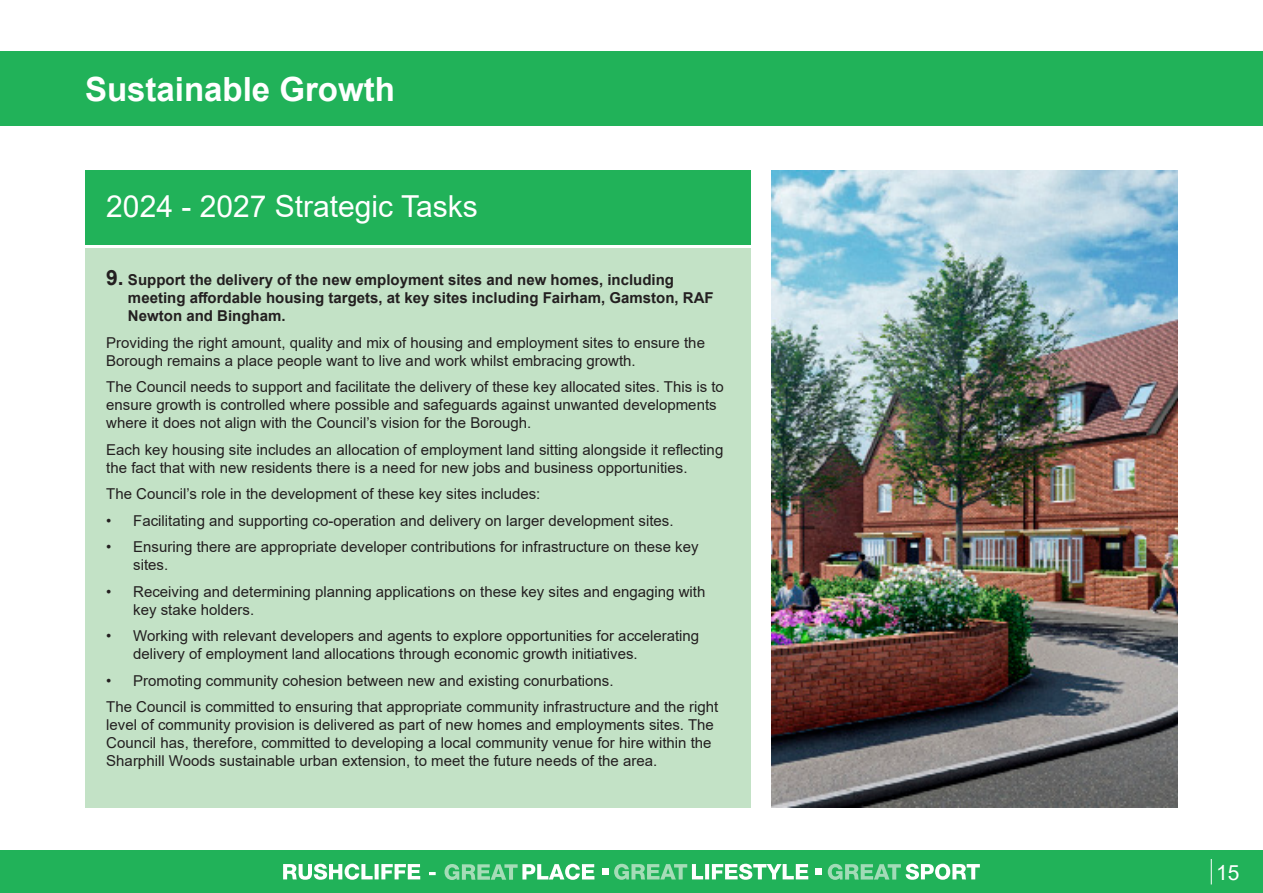
<style>
.page{position:relative;width:1263px;height:893px;background:#fff}
.page>*{position:absolute;margin:0;border:0;box-sizing:border-box;transform-origin:0 0}
.Right_Page_Heading{font:700 33.3px "Arial";color:#fff}
.Page_sub-heading{font:30.3px "Arial";color:#fff}
.t1{font:21px "Arial";color:#fff}
.Text{font:15px/18px "Arial";color:#231f20}
.Text-2{font:700 15px/18px "Arial";color:#231f20}
.s1{font-size:21px}
</style>
<div class="page">
<div style="left:0;top:850px;width:1263px;height:43px;background:#21b259"></div>
<svg style="left:1211px;top:859px;width:1px;height:25px"></svg>
<svg style="left:283px;top:864px;width:697px;height:16px"></svg>
<div style="left:602px;top:869px;width:7px;height:6px;background:#fff"></div>
<div style="left:0;top:51px;width:1263px;height:74px;background:#21b259"></div>
<div style="left:85px;top:249px;width:665px;height:559px;background:#c3e2c6"></div>
<div style="left:85px;top:170px;width:665px;height:74px;background:#21b259"></div>
<img style="left:772px;top:170px;width:406px;height:638px">
<p class="Right_Page_Heading" style="left:85px;top:65px;width:311px">Sustainable Growth</p>
<p class="Page_sub-heading" style="left:106px;top:186px;width:373px">2024 - 2027 Strategic Tasks</p>
<p class="Text-2" style="left:128px;top:271px;width:587px;text-indent:-22px"><span class="s1">9.</span> Support the delivery of the new employment sites and new homes, including meeting affordable housing targets, at key sites including Fairham, Gamston, RAF<br>Newton and Bingham.</p>
<p class="Text" style="left:106px;top:333px;width:600px">Providing the right amount, quality and mix of housing and employment sites to ensure the<br>Borough remains a place people want to live and work whilst embracing growth.</p>
<p class="Text" style="left:106px;top:378px;width:619px">The Council needs to support and facilitate the delivery of these key allocated sites. This is to ensure growth is controlled where possible and safeguards against unwanted developments where it does not align with the Council’s vision for the Borough.</p>
<p class="Text" style="left:106px;top:440px;width:618px">Each key housing site includes an allocation of employment land sitting alongside it reflecting the fact that with new residents there is a need for new jobs and business opportunities.</p>
<p class="Text" style="left:106px;top:485px;width:436px">The Council’s role in the development of these key sites includes:</p>
<p class="Text" style="left:106px;top:511px;width:569px">• Facilitating and supporting co-operation and delivery on larger development sites.</p>
<p class="Text" style="left:133px;top:538px;width:567px;text-indent:-27px">• Ensuring there are appropriate developer contributions for infrastructure on these key sites.</p>
<p class="Text" style="left:133px;top:582px;width:573px;text-indent:-27px">• Receiving and determining planning applications on these key sites and engaging with key stake holders.</p>
<p class="Text" style="left:133px;top:627px;width:567px;text-indent:-27px">• Working with relevant developers and agents to explore opportunities for accelerating delivery of employment land allocations through economic growth initiatives.</p>
<p class="Text" style="left:106px;top:671px;width:509px">• Promoting community cohesion between new and existing conurbations.</p>
<p class="Text" style="left:106px;top:698px;width:613px">The Council is committed to ensuring that appropriate community infrastructure and the right level of community provision is delivered as part of new homes and employments sites. The Council has, therefore, committed to developing a local community venue for hire within the Sharphill Woods sustainable urban extension, to meet the future needs of the area.</p>
<h3 class="t1" style="left:1216px;top:858px;width:25px">15</h3>
</div>
